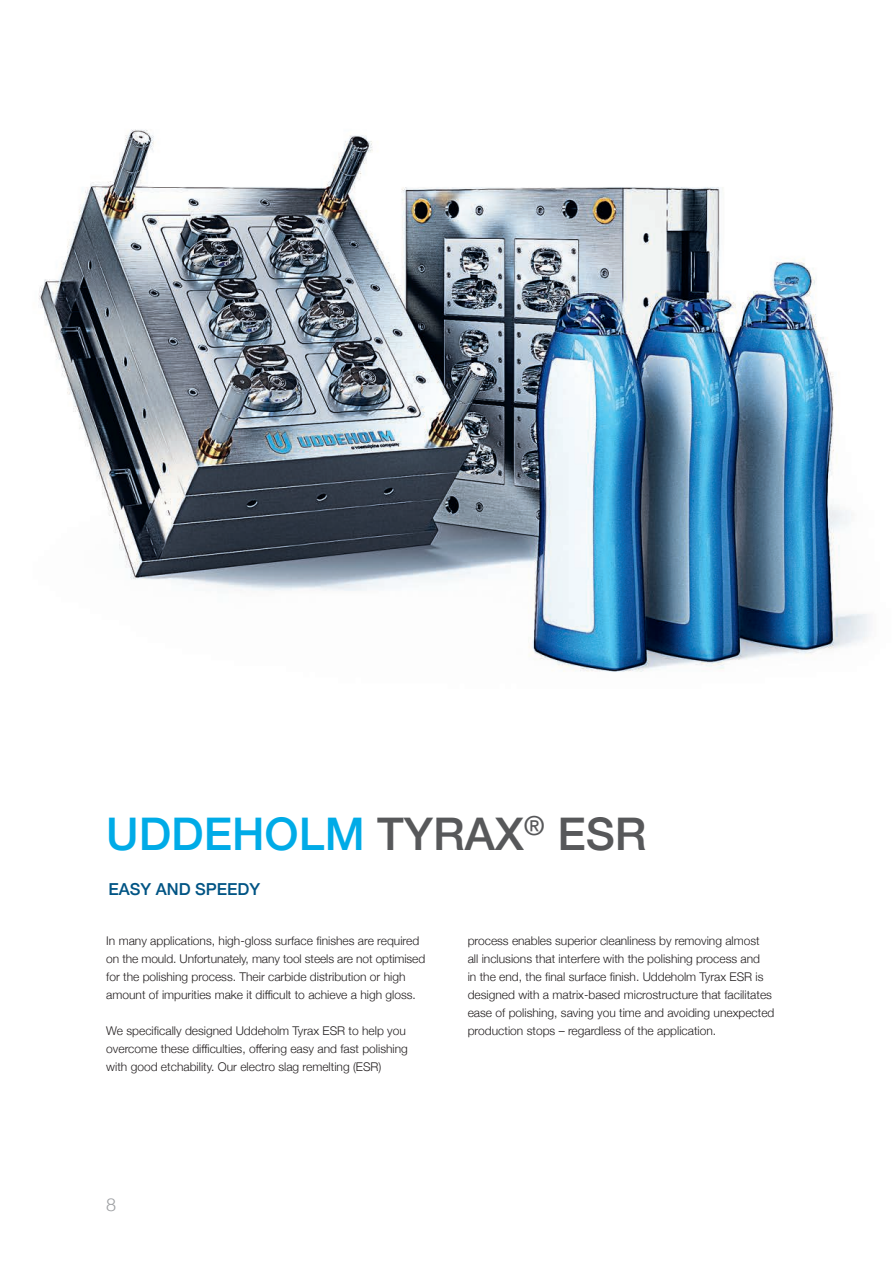
<style>
.page{position:relative;width:893px;height:1263px;background:#fff}
.page>*{position:absolute;margin:0;border:0;box-sizing:border-box;transform-origin:0 0}
.t1{font:500 45px "Helvetica Neue";color:#00abe7}
.t2{font:300 18px "Helvetica Neue";color:#9d9fa2}
.t3{font:500 16.5px "Helvetica Neue";color:#005484}
.Brödtext_sälj{font:300 12px/18px "Helvetica Neue";color:#231f20}
.s1{color:#57585a}
</style>
<div class="page">
<img style="left:39px;top:129px;width:830px;height:543px">
<p class="t1" style="left:106px;top:797px;width:542px">UDDEHOLM <span class="s1">TYRAX</span><sup>®</sup> <span class="s1">ESR</span></p>
<p class="t3" style="left:108px;top:875px;width:153px">EASY AND SPEEDY</p>
<p class="Brödtext_sälj" style="left:106px;top:931px;width:320px">In many applications, high-gloss surface finishes are required on the mould. Unfortunately, many tool steels are not optimised for the polishing process. Their carbide distribution or high amount of impurities make it difficult to achieve a high gloss.</p>
<p class="Brödtext_sälj" style="left:106px;top:1021px;width:303px">We specifically designed Uddeholm Tyrax ESR to help you overcome these difficulties, offering easy and fast polishing with good etchability. Our electro slag remelting (ESR)</p>
<p class="Brödtext_sälj" style="left:468px;top:931px;width:308px">process enables superior cleanliness by removing almost<br>all inclusions that interfere with the polishing process and<br>in the end, the final surface finish. Uddeholm Tyrax ESR is designed with a matrix-based microstructure that facilitates ease of polishing, saving you time and avoiding unexpected production stops – regardless of the application.</p>
<h2 class="t2" style="left:106px;top:1190px;width:12px">8</h2>
</div>
